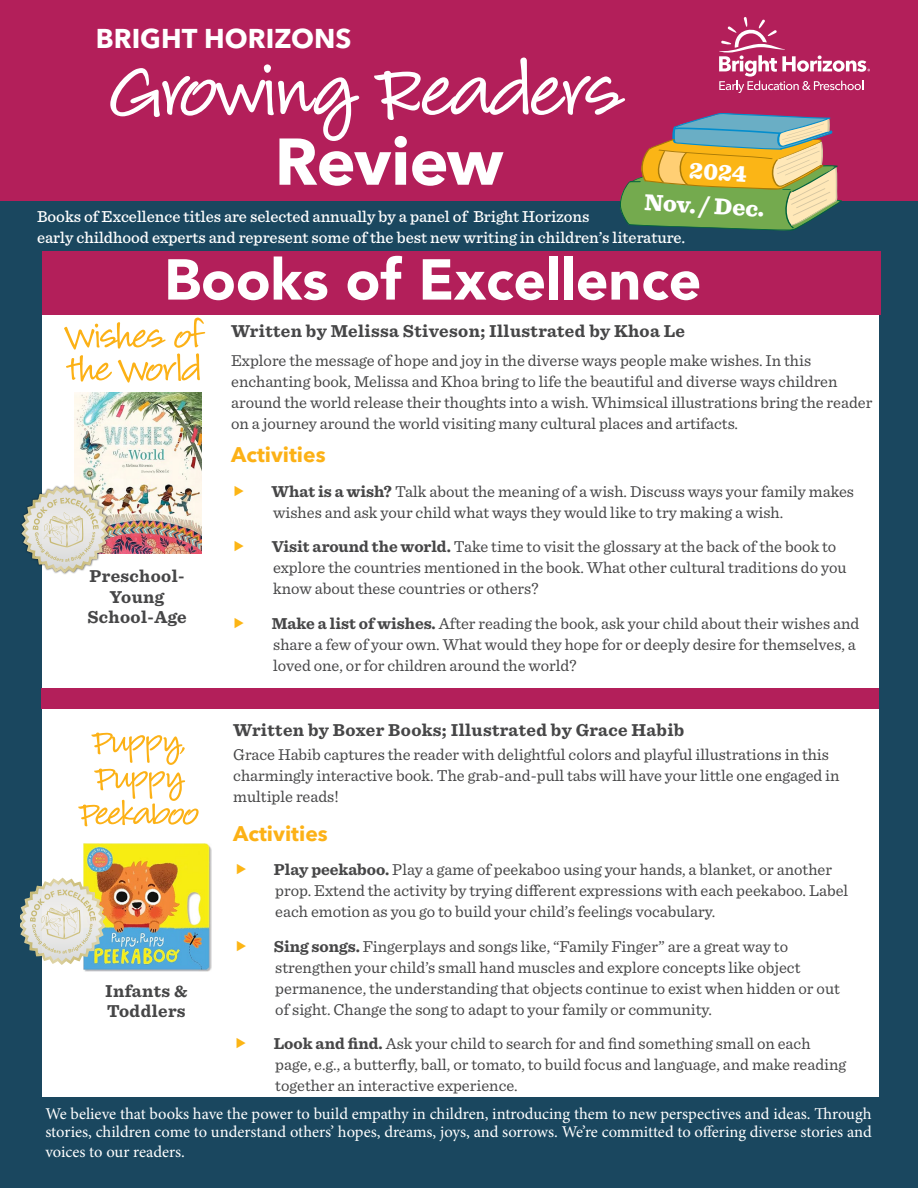
<style>
.page{position:relative;width:918px;height:1188px;background:#fff}
.page>*{position:absolute;margin:0;border:0;box-sizing:border-box;transform-origin:0 0}
.t1{font:114.6px "Louisiana";letter-spacing:-.01em;color:#fff}
.t2{font:700 65.4px "Avenir Next LT Pro";letter-spacing:-.02em;color:#fff}
.t3{font:900 57px "Avenir LT Pro";color:#fff}
.t4{font:54px "Louisiana";letter-spacing:-.015em;color:#fcb116}
.t5{font:51px/36px "Louisiana";letter-spacing:-.015em;color:#fcb116;text-align:center}
.t6{font:700 27px "Avenir Next LT Pro";color:#fff}
.t7{font:900 24px "Sentinel";color:#fff}
.t8{font:700 21px "Avenir Next LT Pro";color:#fcb116}
.t9{font:700 18px/20.4px "Sentinel";letter-spacing:.02em;color:#464647;text-align:center}
.t10{font:16.5px/21px "Sentinel";color:#464647}
.t11{font:16.5px/18px "Minion Pro";color:#fff}
.t12{font:500 16.5px/21px "Sentinel";color:#fff}
.s1{font-weight:700}
</style>
<div class="page">
<div style="left:0;top:0;width:918px;height:1122px;background:#1a475f"></div>
<div style="left:42px;top:286px;width:837px;height:811px;background:#fff"></div>
<div style="left:0;top:0;width:918px;height:200px;background:#b31f5a"></div>
<div style="left:0;top:1100px;width:918px;height:88px;background:#1a475f"></div>
<svg style="left:620px;top:113px;width:222px;height:118px"></svg>
<img style="left:74px;top:393px;width:128px;height:161px">
<div style="left:20px;top:484px;width:90px;height:91px;background:#000;opacity:.64"></div>
<svg style="left:25px;top:489px;width:80px;height:81px"></svg>
<svg style="left:33px;top:486px;width:70px;height:76px;background:#dad8ca"></svg>
<div style="left:42px;top:252px;width:839px;height:63px;background:#b31f5a"></div>
<svg style="left:719px;top:17px;width:150px;height:76px"></svg>
<img style="left:84px;top:844px;width:128px;height:128px">
<svg style="left:22px;top:881px;width:80px;height:80px"></svg>
<svg style="left:30px;top:878px;width:70px;height:76px;background:#dcdbc5"></svg>
<div style="left:41px;top:689px;width:838px;height:20px;background:#b31f5a"></div>
<h3 class="t6" style="left:96px;top:22px;width:257px">BRIGHT HORIZONS</h3>
<h1 class="t1" style="left:111px;top:7px;width:512px">Growing Readers</h1>
<h2 class="t2" style="left:275px;top:122px;width:230px">Review</h2>
<h3 class="t7" style="left:691px;top:151px;width:59px;rotate:4deg">2024</h3>
<h3 class="t7" style="left:646px;top:183px;width:121px;rotate:3deg">Nov. / Dec.</h3>
<p class="t12" style="left:37px;top:205px;width:650px">Books of Excellence titles are selected annually by a panel of Bright Horizons<br>early childhood experts and represent some of the best new writing in children’s literature.</p>
<h3 class="t3" style="left:164px;top:245px;width:539px">Books of Excellence</h3>
<h3 class="t4" style="left:68px;top:296px;width:137px">Wishes of</h3>
<h3 class="t4" style="left:68px;top:329px;width:136px">the World</h3>
<p class="t9" style="left:87px;top:565px;width:101px">Preschool-<br>Young<br>School-Age</p>
<h3 class="t5" style="left:79px;top:716px;width:122px">Puppy,<br>Puppy<br>Peekaboo</h3>
<p class="t9" style="left:105px;top:980px;width:84px;text-align:left">Infants &amp;<br>Toddlers</p>
<p class="t9" style="left:231px;top:320px;width:455px">Written by Melissa Stiveson; Illustrated by Khoa Le</p>
<p class="t10" style="left:231px;top:349px;width:643px">Explore the message of hope and joy in the diverse ways people make wishes. In this enchanting book, Melissa and Khoa bring to life the beautiful and diverse ways children around the world release their thoughts into a wish. Whimsical illustrations bring the reader on a journey around the world visiting many cultural places and artifacts.</p>
<p class="t8" style="left:231px;top:442px;width:96px">Activities</p>
<p class="t10" style="left:272px;top:480px;width:584px"><span class="s1">What is a wish?</span> Talk about the meaning of a wish. Discuss ways your family makes wishes and ask your child what ways they would like to try making a wish.</p>
<p class="t10" style="left:272px;top:535px;width:576px"><span class="s1">Visit around the world.</span> Take time to visit the glossary at the back of the book to explore the countries mentioned in the book. What other cultural traditions do you know about these countries or others?</p>
<p class="t10" style="left:272px;top:612px;width:589px"><span class="s1">Make a list of wishes.</span> After reading the book, ask your child about their wishes and share a few of your own. What would they hope for or deeply desire for themselves, a loved one, or for children around the world?</p>
<p class="t9" style="left:233px;top:719px;width:453px">Written by Boxer Books; Illustrated by Grace Habib</p>
<p class="t10" style="left:233px;top:743px;width:608px">Grace Habib captures the reader with delightful colors and playful illustrations in this charmingly interactive book. The grab-and-pull tabs will have your little one engaged in multiple reads!</p>
<p class="t8" style="left:233px;top:821px;width:96px">Activities</p>
<p class="t10" style="left:274px;top:858px;width:576px"><span class="s1">Play peekaboo.</span> Play a game of peekaboo using your hands, a blanket, or another prop. Extend the activity by trying different expressions with each peekaboo. Label each emotion as you go to build your child’s feelings vocabulary.</p>
<p class="t10" style="left:274px;top:935px;width:568px"><span class="s1">Sing songs.</span> Fingerplays and songs like, “Family Finger” are a great way to strengthen your child’s small hand muscles and explore concepts like object permanence, the understanding that objects continue to exist when hidden or out of sight. Change the song to adapt to your family or community.</p>
<p class="t10" style="left:274px;top:1032px;width:574px"><span class="s1">Look and find.</span> Ask your child to search for and find something small on each page, e.g., a butterfly, ball, or tomato, to build focus and language, and make reading together an interactive experience.</p>
<p class="t11" style="left:45px;top:1105px;width:828px">We believe that books have the power to build empathy in children, introducing them to new perspectives and ideas. Through stories, children come to understand others’ hopes, dreams, joys, and sorrows. We’re committed to offering diverse stories and</p>
<p class="t11" style="left:45px;top:1143px;width:141px">voices to our readers.</p>
</div>
